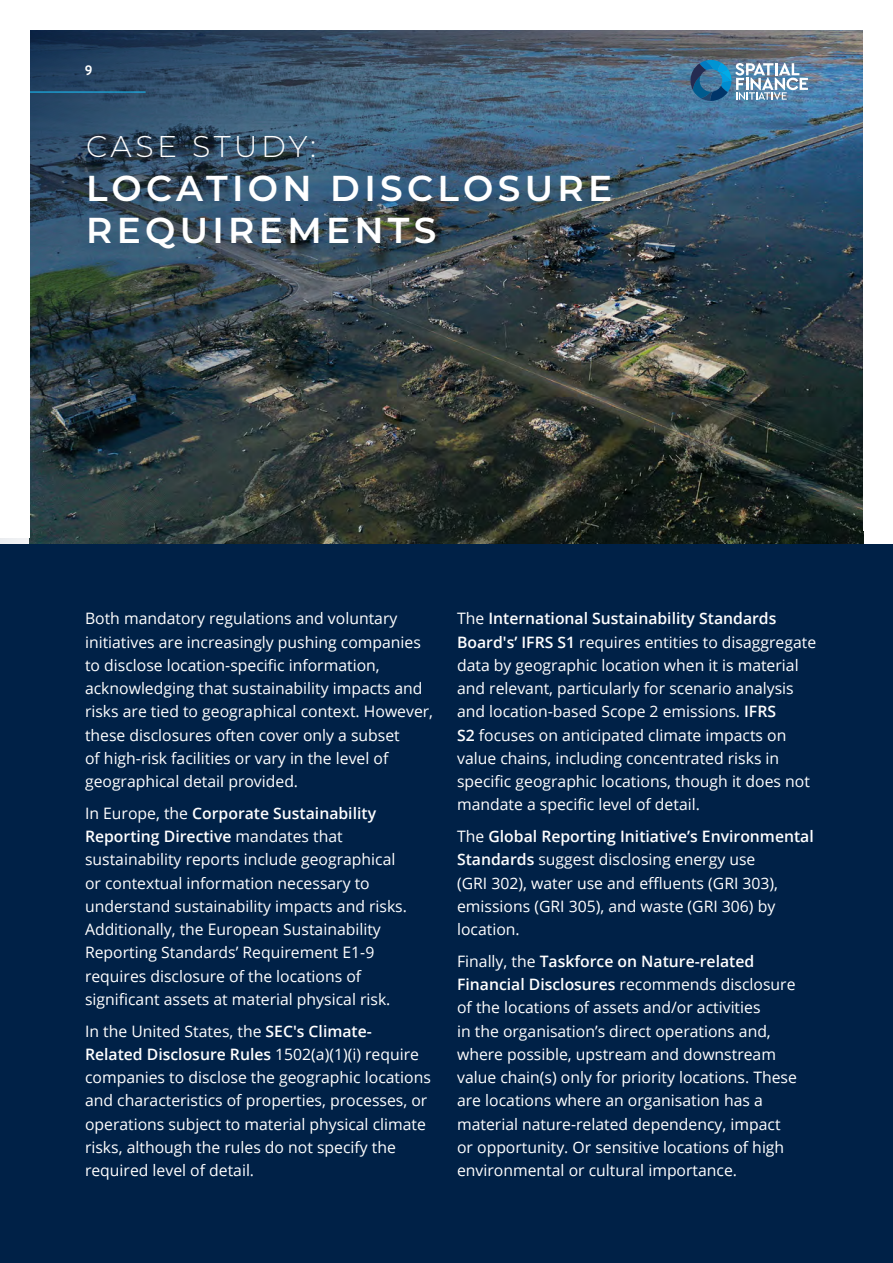
<style>
.page{position:relative;width:893px;height:1263px;background:#fff}
.page>*{position:absolute;margin:0;border:0;box-sizing:border-box;transform-origin:0 0}
.t1{font:600 36px/42px "Montserrat";letter-spacing:.12em;color:#fff}
.t2{font:300 30px "Montserrat";letter-spacing:.11em;color:#fff}
.t3{font:15.75px/23.2px "Open Sans";color:#fff}
.t4{font:700 13.5px "PT Sans";color:#fff}
.s1{font-weight:600}
</style>
<div class="page">
<img style="left:0;top:30px;width:864px;height:514px">
<hr style="left:0;top:92px;width:146px;height:1px;background:#18c4ff">
<img style="left:690px;top:60px;width:118px;height:41px">
<div style="left:0;top:0;width:30px;height:538px;background:#fff"></div>
<div style="left:863px;top:0;width:30px;height:530px;background:#fff"></div>
<div style="left:0;top:544px;width:893px;height:719px;background:#002147"></div>
<p class="t4" style="left:85px;top:61px;width:9px">9</p>
<h2 class="t2" style="left:86px;top:126px;width:231px">CASE STUDY:</h2>
<h1 class="t1" style="left:86px;top:165px;width:527px">LOCATION DISCLOSURE<br>REQUIREMENTS</h1>
<p class="t3" style="left:85px;top:607px;width:350px">Both mandatory regulations and voluntary initiatives are increasingly pushing companies to disclose location-specific information, acknowledging that sustainability impacts and risks are tied to geographical context. However, these disclosures often cover only a subset<br>of high-risk facilities or vary in the level of geographical detail provided.</p>
<p class="t3" style="left:85px;top:801px;width:323px">In Europe, the <span class="s1">Corporate Sustainability Reporting Directive</span> mandates that sustainability reports include geographical or contextual information necessary to understand sustainability impacts and risks.<br>Additionally, the European Sustainability Reporting Standards’ Requirement E1-9 requires disclosure of the locations of significant assets at material physical risk.</p>
<p class="t3" style="left:85px;top:1019px;width:347px">In the United States, the <span class="s1">SEC's Climate-Related Disclosure Rules</span> 1502(a)(1)(i) require companies to disclose the geographic locations and characteristics of properties, processes, or operations subject to material physical climate risks, although the rules do not specify the required level of detail.</p>
<p class="t3" style="left:457px;top:607px;width:361px">The <span class="s1">International Sustainability Standards Board's’ IFRS S1</span> requires entities to disaggregate data by geographic location when it is material and relevant, particularly for scenario analysis and location-based Scope 2 emissions. <span class="s1">IFRS<br>S2</span> focuses on anticipated climate impacts on value chains, including concentrated risks in specific geographic locations, though it does not mandate a specific level of detail.</p>
<p class="t3" style="left:457px;top:824px;width:358px">The <span class="s1">Global Reporting Initiative’s Environmental Standards</span> suggest disclosing energy use<br>(GRI 302), water use and effluents (GRI 303), emissions (GRI 305), and waste (GRI 306) by location.</p>
<p class="t3" style="left:457px;top:949px;width:341px">Finally, the <span class="s1">Taskforce on Nature-related Financial Disclosures</span> recommends disclosure of the locations of assets and/or activities<br>in the organisation’s direct operations and, where possible, upstream and downstream value chain(s) only for priority locations. These are locations where an organisation has a material nature-related dependency, impact or opportunity. Or sensitive locations of high environmental or cultural importance.</p>
</div>
